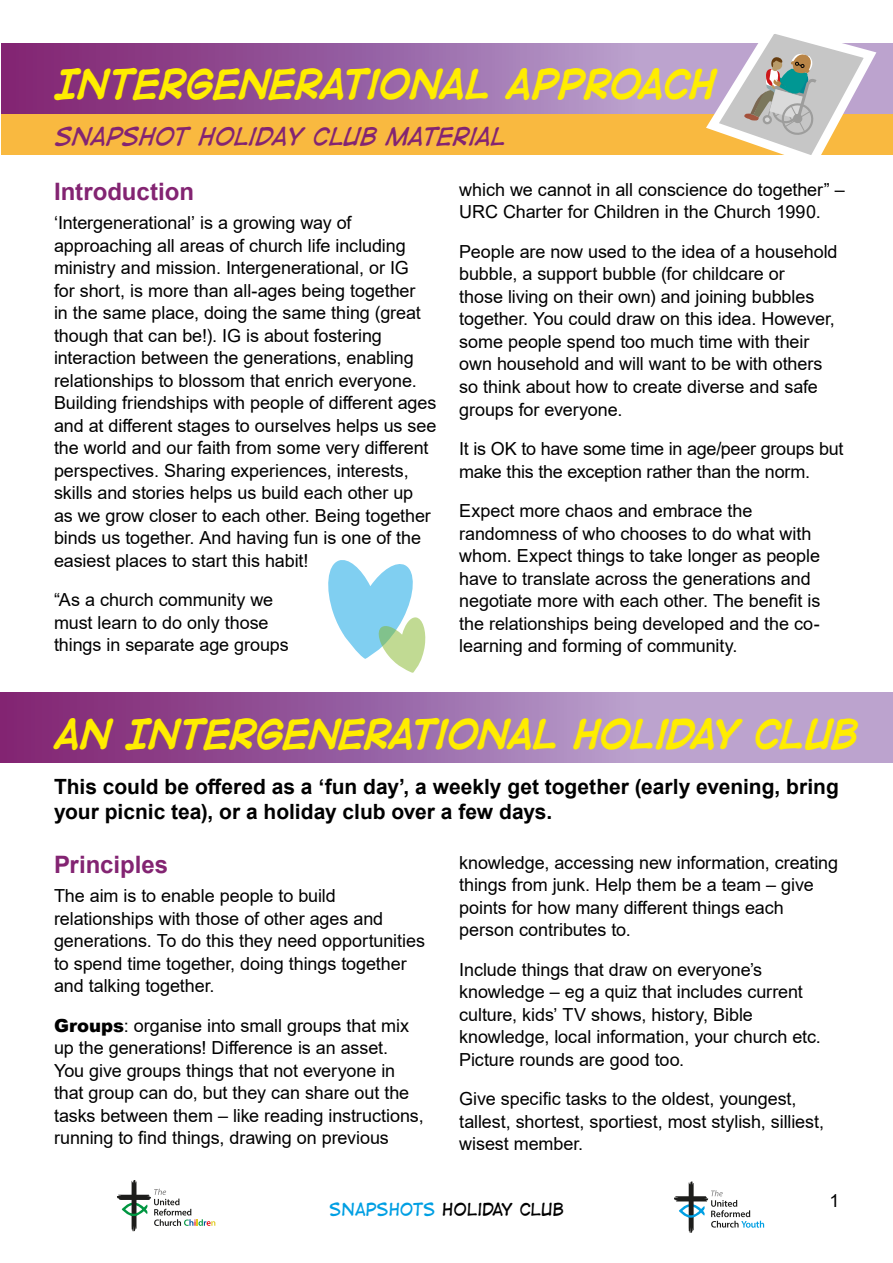
<style>
.page{position:relative;width:893px;height:1263px;background:#fff}
.page>*{position:absolute;margin:0;border:0;box-sizing:border-box;transform-origin:0 0}
.t1{font:italic 700 43.5px "Digital Strip BB";letter-spacing:-.005em;color:#ffed00}
.t2{font:italic 30px "Digital Strip BB";color:#832472}
.t3{font:700 24px "Arial";color:#832472}
.t4{font:700 21px/25.5px "Arial";color:#000}
.t5{font:21px "Digital Strip BB";color:#000}
.t6{font:18px/22.5px "Arial";letter-spacing:-.005em;color:#000}
.s1{font-weight:900}
.s2{color:#009fe3}
</style>
<div class="page">
<svg style="left:117px;top:1180px;width:98px;height:51px"></svg>
<svg style="left:674px;top:1181px;width:90px;height:52px"></svg>
<svg style="left:0;top:692px;width:892px;height:70px;background:#a270ab"></svg>
<svg style="left:1px;top:44px;width:892px;height:70px;background:#9b63a2"></svg>
<div style="left:1px;top:114px;width:892px;height:40px;background:#f9b940"></div>
<svg style="left:328px;top:560px;width:98px;height:113px"></svg>
<svg style="left:701px;top:34px;width:182px;height:121px"></svg>
<h1 class="t1" style="left:54px;top:55px;width:662px">INTERGENERATIONAL APPROACH</h1>
<h2 class="t2" style="left:54px;top:119px;width:453px">SNAPSHOT HOLIDAY CLUB MATERIAL</h2>
<h3 class="t3" style="left:54px;top:175px;width:142px">Introduction</h3>
<p class="t6" style="left:54px;top:212px;width:384px">‘Intergenerational’ is a growing way of approaching all areas of church life including ministry and mission. Intergenerational, or IG<br>for short, is more than all-ages being together<br>in the same place, doing the same thing (great though that can be!). IG is about fostering interaction between the generations, enabling relationships to blossom that enrich everyone.<br>Building friendships with people of different ages and at different stages to ourselves helps us see the world and our faith from some very different perspectives. Sharing experiences, interests, skills and stories helps us build each other up as we grow closer to each other. Being together binds us together. And having fun is one of the easiest places to start this habit!</p>
<p class="t6" style="left:54px;top:589px;width:236px">“As a church community we must learn to do only those things in separate age groups</p>
<p class="t6" style="left:459px;top:178px;width:387px">which we cannot in all conscience do together” –<br>URC Charter for Children in the Church 1990.</p>
<p class="t6" style="left:459px;top:240px;width:380px">People are now used to the idea of a household bubble, a support bubble (for childcare or<br>those living on their own) and joining bubbles together. You could draw on this idea. However, some people spend too much time with their own household and will want to be with others so think about how to create diverse and safe groups for everyone.</p>
<p class="t6" style="left:459px;top:437px;width:386px">It is OK to have some time in age/peer groups but make this the exception rather than the norm.</p>
<p class="t6" style="left:459px;top:499px;width:363px">Expect more chaos and embrace the randomness of who chooses to do what with whom. Expect things to take longer as people have to translate across the generations and negotiate more with each other. The benefit is the relationships being developed and the co&shy;learning and forming of community.</p>
<h1 class="t1" style="left:54px;top:706px;width:804px">AN INTERGENERATIONAL HOLIDAY CLUB</h1>
<p class="t4" style="left:54px;top:774px;width:786px">This could be offered as a ‘fun day’, a weekly get together (early evening, bring your picnic tea), or a holiday club over a few days.</p>
<h3 class="t3" style="left:54px;top:848px;width:116px">Principles</h3>
<p class="t6" style="left:54px;top:884px;width:372px">The aim is to enable people to build relationships with those of other ages and generations. To do this they need opportunities to spend time together, doing things together and talking together.</p>
<p class="t6" style="left:54px;top:1014px;width:371px"><span class="s1">Groups</span>: organise into small groups that mix up the generations! Difference is an asset.<br>You give groups things that not everyone in that group can do, but they can share out the tasks between them – like reading instructions, running to find things, drawing on previous</p>
<p class="t6" style="left:459px;top:851px;width:380px">knowledge, accessing new information, creating things from junk. Help them be a team – give points for how many different things each person contributes to.</p>
<p class="t6" style="left:459px;top:958px;width:363px">Include things that draw on everyone’s knowledge – eg a quiz that includes current culture, kids’ TV shows, history, Bible knowledge, local information, your church etc.<br>Picture rounds are good too.</p>
<p class="t6" style="left:459px;top:1088px;width:366px">Give specific tasks to the oldest, youngest, tallest, shortest, sportiest, most stylish, silliest, wisest member.</p>
<p class="t5" style="left:329px;top:1198px;width:236px"><span class="s2">SNAPSHOTS</span> HOLIDAY CLUB</p>
<p class="t6" style="left:829px;top:1189px;width:12px">1</p>
</div>
